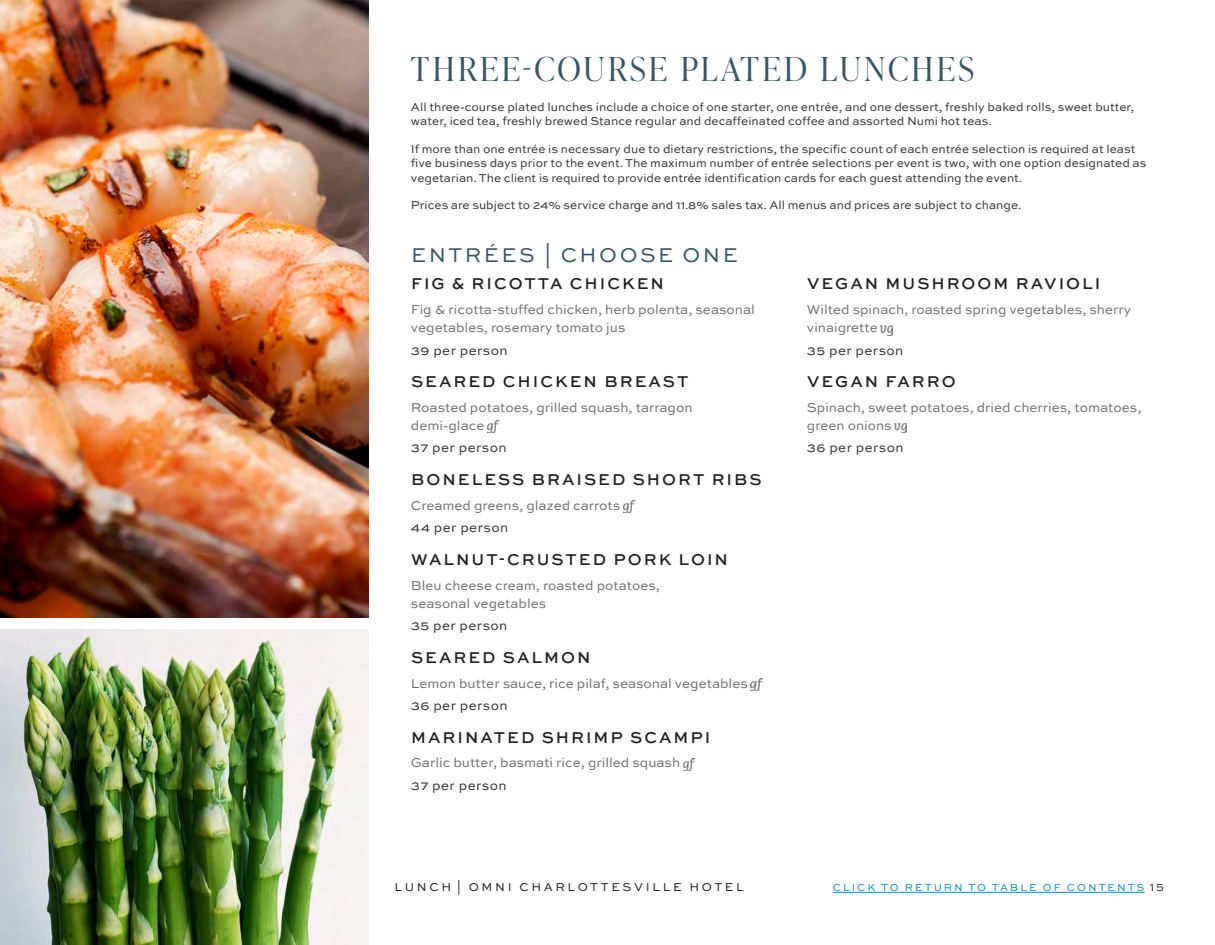
<style>
.page{position:relative;width:1215px;height:945px;background:#fff}
.page>*{position:absolute;margin:0;border:0;box-sizing:border-box;transform-origin:0 0}
.t1{font:300 33px "Ivy Presto Display";letter-spacing:.1em;color:#365567}
.t2{font:21px "Sweet Sans Pro";letter-spacing:.12em;color:#365567}
.t3{font:500 16.5px "Sweet Sans Pro";letter-spacing:.12em;color:#231f20}
.t4{font:13.5px/18px "Sweet Sans Pro";color:#6c6d70}
.t5{font:13.5px "Sweet Sans Pro";letter-spacing:.03em;color:#312f30}
.t6{font:12px/14.2px "Sweet Sans Pro";color:#312f30}
.t7{font:12px "Sweet Sans Pro";letter-spacing:.22em;color:#231f20}
.t8{font:10.5px "Sweet Sans Pro";letter-spacing:.19em;color:#008fd5}
.s1{color:#231f20}
</style>
<div class="page">
<hr style="left:833px;top:892px;width:312px;height:1px;background:#008fd5">
<img style="left:0;top:0;width:369px;height:618px">
<img style="left:0;top:630px;width:369px;height:315px">
<svg style="left:488px;top:421px;width:11px;height:12px"></svg>
<svg style="left:623px;top:500px;width:12px;height:13px"></svg>
<svg style="left:751px;top:678px;width:11px;height:13px"></svg>
<svg style="left:683px;top:758px;width:12px;height:12px"></svg>
<svg style="left:881px;top:325px;width:12px;height:10px"></svg>
<svg style="left:895px;top:423px;width:12px;height:10px"></svg>
<h1 class="t1" style="left:411px;top:45px;width:565px">THREE-COURSE PLATED LUNCHES</h1>
<p class="t6" style="left:411px;top:100px;width:725px">All three-course plated lunches include a choice of one starter, one entrée, and one dessert, freshly baked rolls, sweet butter, water, iced tea, freshly brewed Stance regular and decaffeinated coffee and assorted Numi hot teas.</p>
<p class="t6" style="left:411px;top:142px;width:737px">If more than one entrée is necessary due to dietary restrictions, the specific count of each entrée selection is required at least five business days prior to the event. The maximum number of entrée selections per event is two, with one option designated as vegetarian. The client is required to provide entrée identification cards for each guest attending the event.</p>
<p class="t6" style="left:411px;top:198px;width:612px">Prices are subject to 24% service charge and 11.8% sales tax. All menus and prices are subject to change.</p>
<h2 class="t2" style="left:411px;top:240px;width:328px">ENTRÉES | CHOOSE ONE</h2>
<h3 class="t3" style="left:411px;top:272px;width:254px">FIG &amp; RICOTTA CHICKEN</h3>
<p class="t4" style="left:411px;top:300px;width:345px">Fig &amp; ricotta-stuffed chicken, herb polenta, seasonal vegetables, rosemary tomato jus</p>
<p class="t5" style="left:411px;top:340px;width:98px">39 per person</p>
<h3 class="t3" style="left:411px;top:370px;width:279px">SEARED CHICKEN BREAST</h3>
<p class="t4" style="left:411px;top:398px;width:283px">Roasted potatoes, grilled squash, tarragon demi-glace</p>
<p class="t5" style="left:411px;top:438px;width:97px">37 per person</p>
<h3 class="t3" style="left:411px;top:467px;width:352px">BONELESS BRAISED SHORT RIBS</h3>
<p class="t4" style="left:411px;top:496px;width:211px">Creamed greens, glazed carrots</p>
<p class="t5" style="left:411px;top:518px;width:99px">44 per person</p>
<h3 class="t3" style="left:411px;top:547px;width:318px">WALNUT-CRUSTED PORK LOIN</h3>
<p class="t4" style="left:411px;top:576px;width:251px">Bleu cheese cream, roasted potatoes, seasonal vegetables</p>
<p class="t5" style="left:411px;top:616px;width:98px">35 per person</p>
<h3 class="t3" style="left:411px;top:645px;width:181px">SEARED SALMON</h3>
<p class="t4" style="left:411px;top:674px;width:338px">Lemon butter sauce, rice pilaf, seasonal vegetables</p>
<p class="t5" style="left:411px;top:696px;width:98px">36 per person</p>
<h3 class="t3" style="left:411px;top:725px;width:301px">MARINATED SHRIMP SCAMPI</h3>
<p class="t4" style="left:411px;top:753px;width:271px">Garlic butter, basmati rice, grilled squash</p>
<p class="t5" style="left:411px;top:776px;width:97px">37 per person</p>
<p class="t7" style="left:395px;top:879px;width:351px">LUNCH | OMNI CHARLOTTESVILLE HOTEL</p>
<h3 class="t3" style="left:807px;top:272px;width:295px">VEGAN MUSHROOM RAVIOLI</h3>
<p class="t4" style="left:807px;top:300px;width:326px">Wilted spinach, roasted spring vegetables, sherry vinaigrette</p>
<p class="t5" style="left:807px;top:340px;width:98px">35 per person</p>
<h3 class="t3" style="left:807px;top:370px;width:150px">VEGAN FARRO</h3>
<p class="t4" style="left:807px;top:398px;width:336px">Spinach, sweet potatoes, dried cherries, tomatoes, green onions</p>
<p class="t5" style="left:807px;top:438px;width:98px">36 per person</p>
<p class="t8" style="left:833px;top:880px;width:333px">CLICK TO RETURN TO TABLE OF CONTENTS <span class="s1">15</span></p>
</div>
